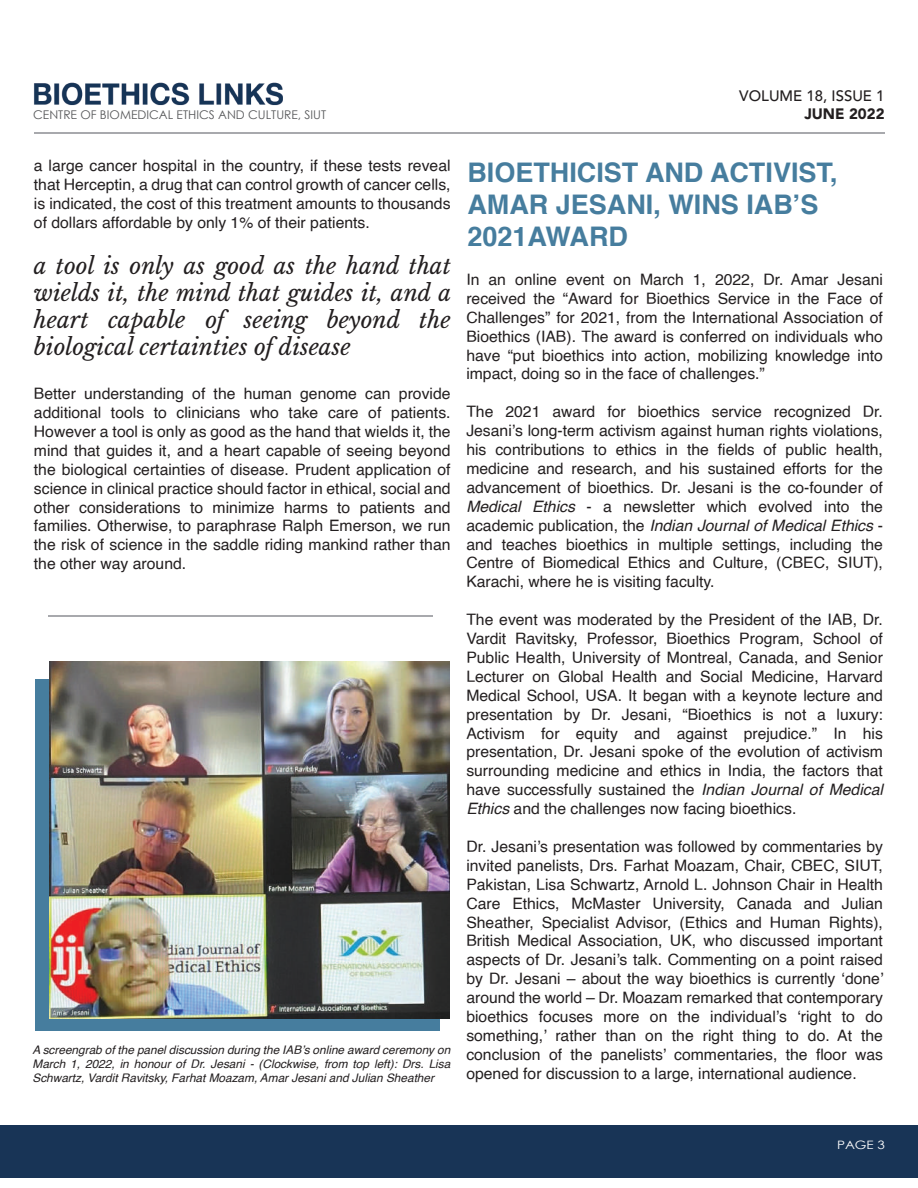
<style>
.page{position:relative;width:918px;height:1188px;background:#fff}
.page>*{position:absolute;margin:0;border:0;box-sizing:border-box;transform-origin:0 0}
.t1{font:700 27px/32.4px "Helvetica";color:#467d9e}
.t2{font:italic 22.5px/27px "Libre Baskerville";color:#231f20;text-align:justify}
.t3{font:15.75px/18.9px "Helvetica";color:#231f20;text-align:justify}
.t4{font:500 15px "Avenir";color:#231f20}
.t5{font:900 15px "Avenir";color:#231f20}
.t6{font:12px "Century Gothic";color:#57585a}
.t7{font:italic 11.85px/14.2px "Helvetica";color:#231f20;text-align:justify}
.t8{font:11.55px "Century Gothic";color:#fff;scale:1.15 1}
.s1{font-style:italic}
</style>
<div class="page">
<div style="left:0;top:1125px;width:918px;height:52px;background:#183456"></div>
<hr style="left:34px;top:132px;width:851px;height:2px;background:#a8a9ad">
<img style="left:34px;top:82px;width:249px;height:24px">
<hr style="left:48px;top:615px;width:385px;height:2px;background:#a8a9ad">
<div style="left:35px;top:680px;width:404px;height:351px;background:#467d9e"></div>
<img style="left:49px;top:662px;width:400px;height:356px">
<p class="t6" style="left:33px;top:110px;width:295px">CENTRE OF BIOMEDICAL ETHICS AND CULTURE, SIUT</p>
<p class="t4" style="left:739px;top:90px;width:147px">VOLUME 18, ISSUE 1</p>
<p class="t5" style="left:804px;top:105px;width:82px">JUNE 2022</p>
<p class="t3" style="left:34px;top:158px;width:418px">a large cancer hospital in the country, if these tests reveal that Herceptin, a drug that can control growth of cancer cells, is indicated, the cost of this treatment amounts to thousands of dollars affordable by only 1% of their patients.</p>
<h2 class="t2" style="left:34px;top:253px;width:419px">a tool is only as good as the hand that wields it, the mind that guides it, and a heart capable of seeing beyond the biological certainties of disease</h2>
<p class="t3" style="left:34px;top:385px;width:418px">Better understanding of the human genome can provide additional tools to clinicians who take care of patients.<br>However a tool is only as good as the hand that wields it, the mind that guides it, and a heart capable of seeing beyond the biological certainties of disease. Prudent application of science in clinical practice should factor in ethical, social and other considerations to minimize harms to patients and families. Otherwise, to paraphrase Ralph Emerson, we run the risk of science in the saddle riding mankind rather than the other way around.</p>
<p class="t7" style="left:32px;top:1044px;width:419px">A screengrab of the panel discussion during the IAB’s online award ceremony on March 1, 2022, in honour of Dr. Jesani - (Clockwise, from top left): Drs. Lisa Schwartz, Vardit Ravitsky, Farhat Moazam, Amar Jesani and Julian Sheather</p>
<h1 class="t1" style="left:467px;top:158px;width:372px">BIOETHICIST AND ACTIVIST,<br>AMAR JESANI, WINS IAB’S<br>2021AWARD</h1>
<p class="t3" style="left:466px;top:271px;width:418px">In an online event on March 1, 2022, Dr. Amar Jesani received the “Award for Bioethics Service in the Face of Challenges” for 2021, from the International Association of Bioethics (IAB). The award is conferred on individuals who have “put bioethics into action, mobilizing knowledge into impact, doing so in the face of challenges.”</p>
<p class="t3" style="left:466px;top:403px;width:418px">The 2021 award for bioethics service recognized Dr.<br>Jesani’s long-term activism against human rights violations, his contributions to ethics in the fields of public health, medicine and research, and his sustained efforts for the advancement of bioethics. Dr. Jesani is the co-founder of <span class="s1">Medical Ethics</span> - a newsletter which evolved into the academic publication, the <span class="s1">Indian Journal of Medical Ethics</span> - and teaches bioethics in multiple settings, including the Centre of Biomedical Ethics and Culture, (CBEC, SIUT), Karachi, where he is visiting faculty.</p>
<p class="t3" style="left:466px;top:611px;width:418px">The event was moderated by the President of the IAB, Dr.<br>Vardit Ravitsky, Professor, Bioethics Program, School of Public Health, University of Montreal, Canada, and Senior Lecturer on Global Health and Social Medicine, Harvard Medical School, USA. It began with a keynote lecture and presentation by Dr. Jesani, “Bioethics is not a luxury:<br>Activism for equity and against prejudice.” In his presentation, Dr. Jesani spoke of the evolution of activism surrounding medicine and ethics in India, the factors that have successfully sustained the <span class="s1">Indian Journal of Medical Ethics</span> and the challenges now facing bioethics.</p>
<p class="t3" style="left:466px;top:838px;width:419px">Dr. Jesani’s presentation was followed by commentaries by invited panelists, Drs. Farhat Moazam, Chair, CBEC, SIUT, Pakistan, Lisa Schwartz, Arnold L. Johnson Chair in Health Care Ethics, McMaster University, Canada and Julian Sheather, Specialist Advisor, (Ethics and Human Rights), British Medical Association, UK, who discussed important aspects of Dr. Jesani’s talk. Commenting on a point raised by Dr. Jesani – about the way bioethics is currently ‘done’ around the world – Dr. Moazam remarked that contemporary bioethics focuses more on the individual’s ‘right to do something,’ rather than on the right thing to do. At the conclusion of the panelists’ commentaries, the floor was opened for discussion to a large, international audience.</p>
<p class="t8" style="left:837px;top:1140px;width:43px">PAGE 3</p>
</div>
